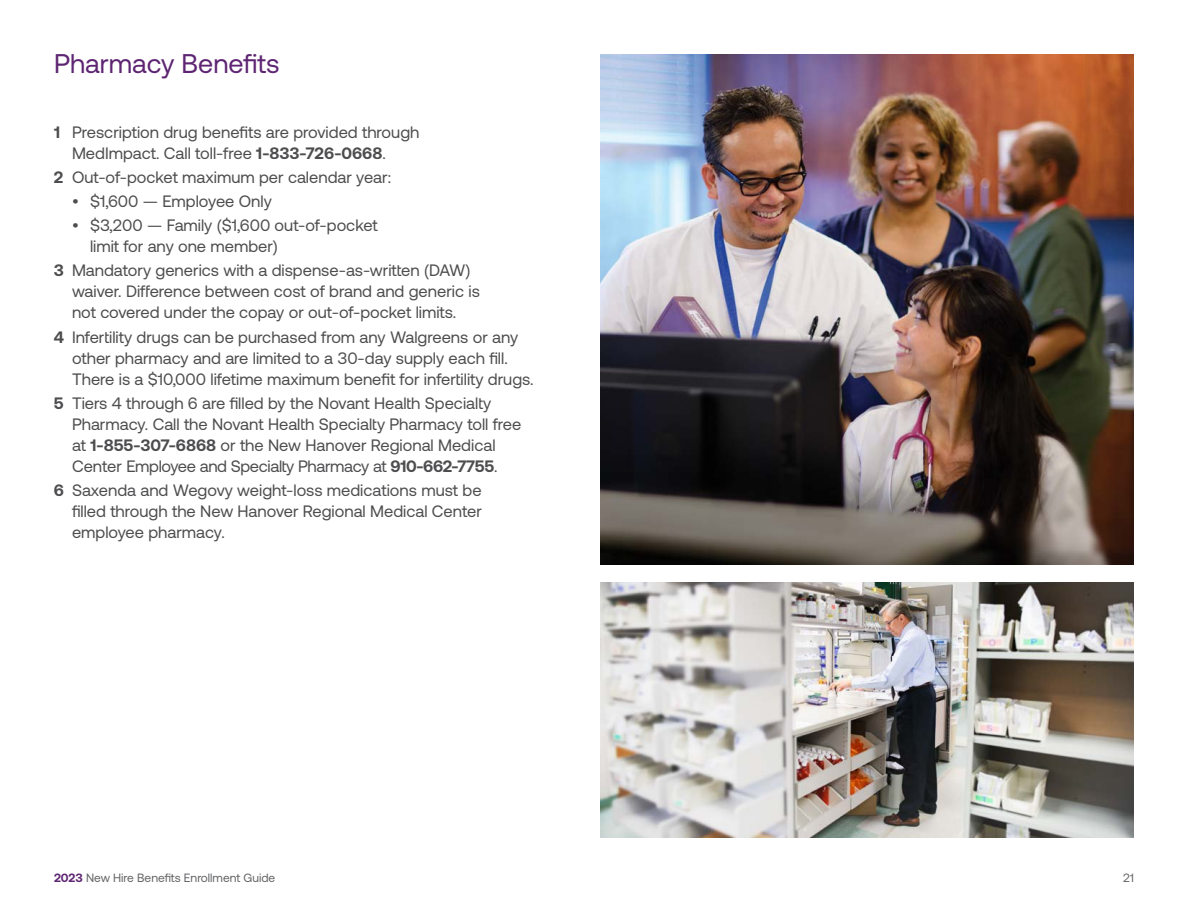
<style>
.page{position:relative;width:1188px;height:918px;background:#fff}
.page>*{position:absolute;margin:0;border:0;box-sizing:border-box;transform-origin:0 0}
.t1{font:27px "Aeonik";color:#5e2572}
.t2{font:16.5px/21px "Aeonik";color:#4d4d4f}
.t3{font:12px "Aeonik";color:#636466}
.s1{font-weight:700}
.s2{font-weight:700;color:#5e2572}
</style>
<div class="page">
<img style="left:601px;top:54px;width:533px;height:510px">
<img style="left:601px;top:582px;width:533px;height:256px">
<h1 class="t1" style="left:54px;top:49px;width:227px">Pharmacy Benefits</h1>
<p class="t2" style="left:72px;top:122px;width:349px;text-indent:-18px"><span class="s1">1</span> Prescription drug benefits are provided through<br>MedImpact. Call toll-free <span class="s1">1-833-726-0668</span>.</p>
<p class="t2" style="left:54px;top:167px;width:339px"><span class="s1">2</span> Out-of-pocket maximum per calendar year:</p>
<p class="t2" style="left:72px;top:191px;width:201px">• $1,600 — Employee Only</p>
<p class="t2" style="left:90px;top:215px;width:289px;text-indent:-18px">• $3,200 — Family ($1,600 out-of-pocket limit for any one member)</p>
<p class="t2" style="left:72px;top:260px;width:409px;text-indent:-18px"><span class="s1">3</span> Mandatory generics with a dispense-as-written (DAW) waiver. Difference between cost of brand and generic is not covered under the copay or out-of-pocket limits.</p>
<p class="t2" style="left:72px;top:326px;width:463px;text-indent:-18px"><span class="s1">4</span> Infertility drugs can be purchased from any Walgreens or any other pharmacy and are limited to a 30-day supply each fill.<br>There is a $10,000 lifetime maximum benefit for infertility drugs.</p>
<p class="t2" style="left:72px;top:392px;width:451px;text-indent:-18px"><span class="s1">5</span> Tiers 4 through 6 are filled by the Novant Health Specialty Pharmacy. Call the Novant Health Specialty Pharmacy toll free at <span class="s1">1‑855‑307‑6868</span> or the New Hanover Regional Medical Center Employee and Specialty Pharmacy at <span class="s1">910‑662‑7755</span>.</p>
<p class="t2" style="left:72px;top:479px;width:411px;text-align:justify;text-indent:-18px"><span class="s1">6</span> Saxenda and Wegovy weight-loss medications must be filled through the New Hanover Regional Medical Center employee pharmacy.</p>
<p class="t3" style="left:54px;top:871px;width:223px"><span class="s2">2023</span> New Hire Benefits Enrollment Guide</p>
<p class="t3" style="left:1123px;top:871px;width:12px">21</p>
</div>
